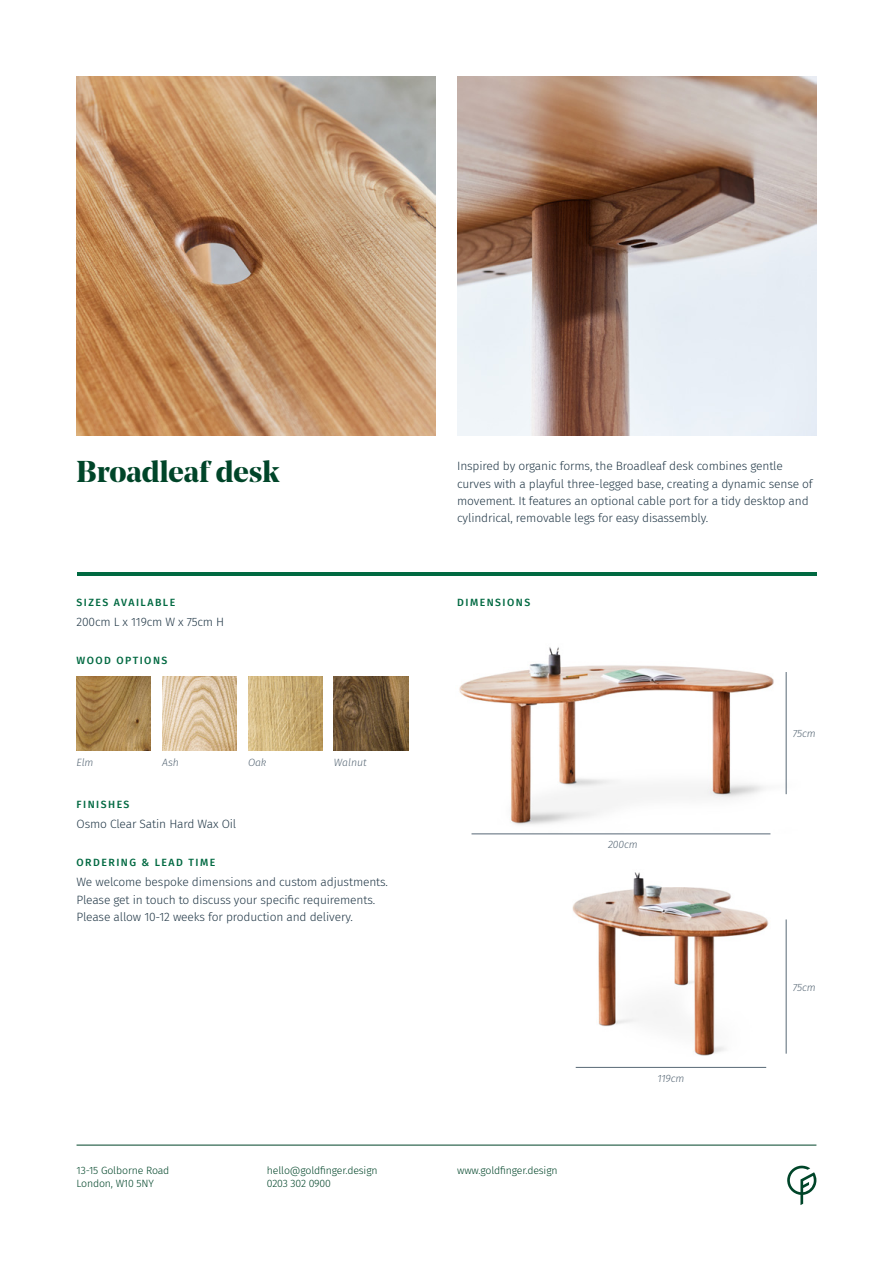
<style>
.page{position:relative;width:893px;height:1263px;background:#fff}
.page>*{position:absolute;margin:0;border:0;box-sizing:border-box;transform-origin:0 0}
.Product_name{font:700 30px "Noe Display";color:#004529}
.Body{font:300 12px/17.2px "Fira Sans";letter-spacing:-.01em;color:#223847}
.t1{font:300 10.5px/12.6px "Fira Sans";letter-spacing:-.01em;color:#004529}
.Subhead{font:500 10.5px "Fira Sans";letter-spacing:.14em;color:#006941}
.t2{font:italic 300 10.5px "Fira Sans";letter-spacing:-.01em;color:#586876}
</style>
<div class="page">
<hr style="left:77px;top:1145px;width:739px;height:1px;background:#004529">
<svg style="left:787px;top:1165px;width:29px;height:40px"></svg>
<hr style="left:77px;top:572px;width:739px;height:3px;background:#006941">
<img style="left:457px;top:77px;width:359px;height:359px">
<img style="left:77px;top:77px;width:359px;height:359px">
<img style="left:459px;top:647px;width:328px;height:187px">
<hr style="left:471px;top:833px;width:299px;height:1px;background:#586876">
<hr style="left:786px;top:672px;width:1px;height:122px;background:#586876">
<img style="left:572px;top:872px;width:197px;height:196px">
<hr style="left:786px;top:919px;width:1px;height:135px;background:#586876">
<hr style="left:576px;top:1067px;width:190px;height:1px;background:#586876">
<img style="left:162px;top:676px;width:75px;height:75px">
<img style="left:77px;top:676px;width:74px;height:75px">
<img style="left:248px;top:676px;width:74px;height:75px">
<img style="left:334px;top:677px;width:74px;height:73px">
<p class="Product_name" style="left:77px;top:452px;width:204px">Broadleaf desk</p>
<p class="Subhead" style="left:77px;top:594px;width:100px">SIZES AVAILABLE</p>
<p class="Body" style="left:77px;top:614px;width:149px">200cm L x 119cm W x 75cm H</p>
<p class="Subhead" style="left:77px;top:652px;width:92px">WOOD OPTIONS</p>
<p class="t2" style="left:77px;top:755px;width:18px">Elm</p>
<p class="t2" style="left:162px;top:755px;width:18px">Ash</p>
<p class="t2" style="left:248px;top:755px;width:20px">Oak</p>
<p class="t2" style="left:334px;top:755px;width:34px">Walnut</p>
<p class="Subhead" style="left:77px;top:796px;width:54px">FINISHES</p>
<p class="Body" style="left:77px;top:815px;width:161px">Osmo Clear Satin Hard Wax Oil</p>
<p class="Subhead" style="left:77px;top:854px;width:140px">ORDERING &amp; LEAD TIME</p>
<p class="Body" style="left:77px;top:873px;width:313px">We welcome bespoke dimensions and custom adjustments.<br>Please get in touch to discuss your specific requirements.<br>Please allow 10-12 weeks for production and delivery.</p>
<p class="Body" style="left:457px;top:458px;width:357px">Inspired by organic forms, the Broadleaf desk combines gentle curves with a playful three-legged base, creating a dynamic sense of movement. It features an optional cable port for a tidy desktop and cylindrical, removable legs for easy disassembly.</p>
<p class="Subhead" style="left:457px;top:594px;width:75px">DIMENSIONS</p>
<p class="t2" style="left:608px;top:837px;width:31px">200cm</p>
<p class="t2" style="left:657px;top:1071px;width:29px">119cm</p>
<p class="t2" style="left:793px;top:726px;width:24px">75cm</p>
<p class="t2" style="left:793px;top:980px;width:24px">75cm</p>
<p class="t1" style="left:77px;top:1164px;width:94px">13-15 Golborne Road<br>London, W10 5NY</p>
<p class="t1" style="left:267px;top:1164px;width:112px">hello@goldfinger.design<br>0203 302 0900</p>
<p class="t1" style="left:457px;top:1164px;width:102px">www.goldfinger.design</p>
</div>
